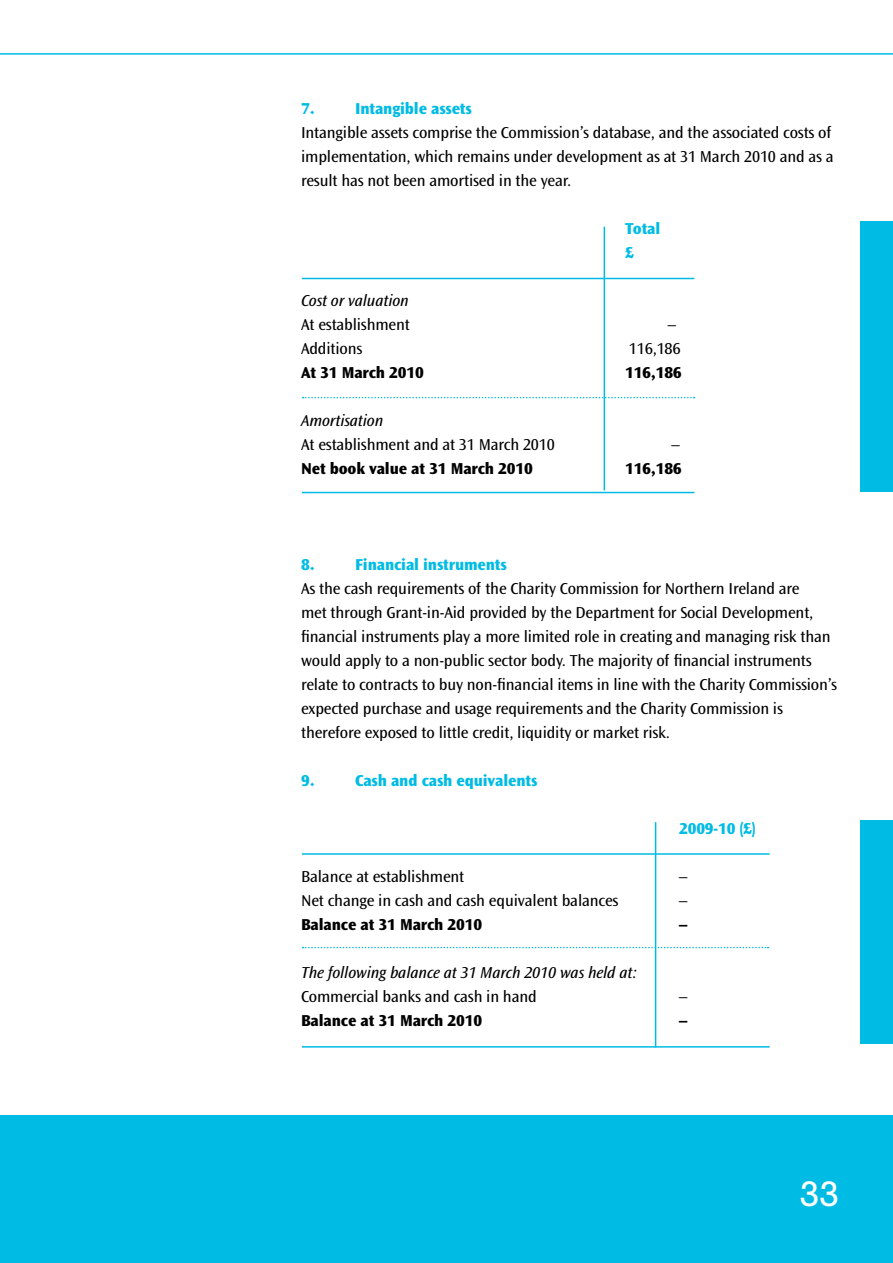
<style>
.page{position:relative;width:893px;height:1263px;background:#fff}
.page>*{position:absolute;margin:0;border:0;box-sizing:border-box;transform-origin:0 0}
.t1{font:36px "Rockwell Std";color:#fff}
.t2{font:16.5px/24px "Ocean Sans Std";letter-spacing:-.01em;color:#000}
.t3{font:800 16.5px "Ocean Sans Std";letter-spacing:-.01em;color:#000}
.t4{font:800 16.5px/24px "Ocean Sans Std";letter-spacing:-.01em;color:#00bce4}
.t5{font:italic 16.5px "Ocean Sans Std";letter-spacing:-.01em;color:#000}
</style>
<div class="page">
<div style="left:0;top:1115px;width:893px;height:148px;background:#00bce4"></div>
<hr style="left:0;top:53px;width:893px;height:2px;background:#00bce4">
<hr style="left:302px;top:278px;width:392px;height:1px;background:#00bce4">
<hr style="left:302px;top:853px;width:468px;height:2px;background:#00bce4">
<hr style="left:302px;top:1046px;width:468px;height:1px;background:#00bce4">
<hr style="left:302px;top:492px;width:392px;height:1px;background:#00bce4">
<svg style="left:303px;top:397px;width:392px;height:1px"></svg>
<svg style="left:303px;top:947px;width:465px;height:1px"></svg>
<hr style="left:604px;top:227px;width:1px;height:263px;background:#00bce4">
<hr style="left:655px;top:822px;width:1px;height:225px;background:#00bce4">
<div style="left:860px;top:221px;width:33px;height:271px;background:#00bce4"></div>
<div style="left:860px;top:821px;width:33px;height:223px;background:#00bce4"></div>
<p class="t4" style="left:301px;top:97px;width:15px">7.</p>
<p class="t4" style="left:355px;top:97px;width:118px">Intangible assets</p>
<p class="t2" style="left:301px;top:121px;width:534px">Intangible assets comprise the Commission’s database, and the associated costs of implementation, which remains under development as at 31 March 2010 and as a result has not been amortised in the year.</p>
<p class="t4" style="left:625px;top:217px;width:37px">Total £</p>
<p class="t5" style="left:301px;top:292px;width:109px">Cost or valuation</p>
<p class="t2" style="left:301px;top:313px;width:110px">At establishment</p>
<p class="t2" style="left:668px;top:313px;width:10px">–</p>
<p class="t2" style="left:301px;top:337px;width:63px">Additions</p>
<p class="t2" style="left:629px;top:337px;width:53px">116,186</p>
<p class="t3" style="left:301px;top:363px;width:124px">At 31 March 2010</p>
<p class="t3" style="left:625px;top:363px;width:58px">116,186</p>
<p class="t5" style="left:301px;top:412px;width:84px">Amortisation</p>
<p class="t2" style="left:301px;top:433px;width:255px">At establishment and at 31 March 2010</p>
<p class="t2" style="left:672px;top:433px;width:10px">–</p>
<p class="t3" style="left:301px;top:459px;width:233px">Net book value at 31 March 2010</p>
<p class="t3" style="left:625px;top:459px;width:58px">116,186</p>
<p class="t4" style="left:301px;top:553px;width:15px">8.</p>
<p class="t4" style="left:355px;top:553px;width:153px">Financial instruments</p>
<p class="t2" style="left:301px;top:577px;width:537px">As the cash requirements of the Charity Commission for Northern Ireland are<br>met through Grant-in-Aid provided by the Department for Social Development, financial instruments play a more limited role in creating and managing risk than would apply to a non-public sector body. The majority of financial instruments relate to contracts to buy non-financial items in line with the Charity Commission’s expected purchase and usage requirements and the Charity Commission is therefore exposed to little credit, liquidity or market risk.</p>
<p class="t4" style="left:301px;top:769px;width:15px">9.</p>
<p class="t4" style="left:355px;top:769px;width:184px">Cash and cash equivalents</p>
<p class="t4" style="left:679px;top:817px;width:78px">2009-10 (£)</p>
<p class="t2" style="left:301px;top:865px;width:165px">Balance at establishment</p>
<p class="t2" style="left:679px;top:865px;width:10px">–</p>
<p class="t2" style="left:301px;top:889px;width:319px">Net change in cash and cash equivalent balances</p>
<p class="t2" style="left:679px;top:889px;width:10px">–</p>
<p class="t3" style="left:301px;top:915px;width:183px">Balance at 31 March 2010</p>
<p class="t3" style="left:679px;top:915px;width:10px">–</p>
<p class="t5" style="left:301px;top:964px;width:337px">The following balance at 31 March 2010 was held at:</p>
<p class="t2" style="left:301px;top:985px;width:237px">Commercial banks and cash in hand</p>
<p class="t2" style="left:679px;top:985px;width:10px">–</p>
<p class="t3" style="left:301px;top:1011px;width:183px">Balance at 31 March 2010</p>
<p class="t3" style="left:679px;top:1011px;width:10px">–</p>
<h1 class="t1" style="left:800px;top:1173px;width:41px">33</h1>
</div>
